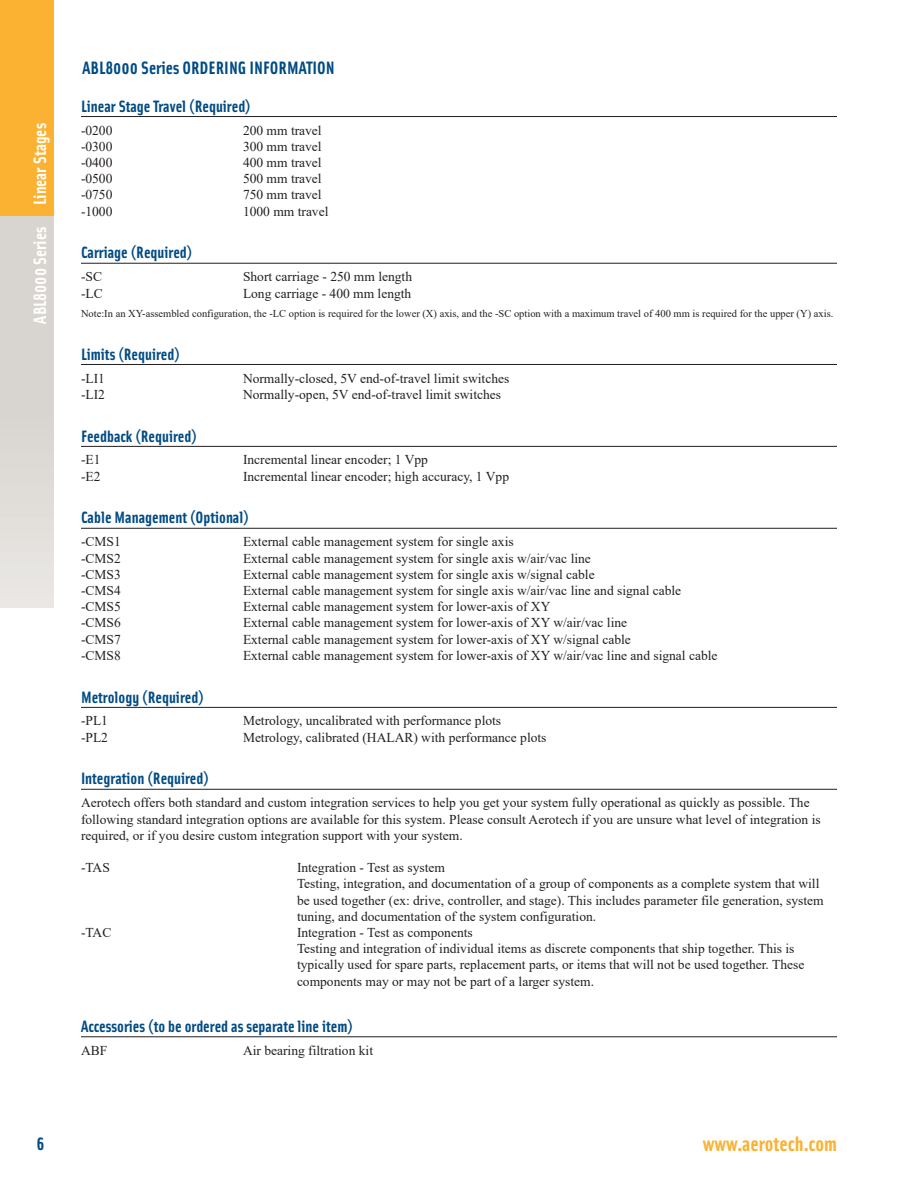
<style>
.page{position:relative;width:918px;height:1188px;background:#fff}
.page>*{position:absolute;margin:0;border:0;box-sizing:border-box;transform-origin:0 0}
.t1{font:700 21px "Solex OT";color:#fbb131}
.t2{font:700 18px "Solex OT";color:#004b84}
.t3{font:700 18px "Solex OT";color:#fff}
.t4{font:700 16.5px "Solex OT";color:#004b84}
.t5{font:13.5px/16.2px "Times New Roman";color:#231f20}
.t6{font:10.5px "Times New Roman";color:#231f20}
</style>
<div class="page">
<div style="left:0;top:216px;width:54px;height:391px;background:linear-gradient(to bottom,#d3cfc9,#e6e3e0)"></div>
<div style="left:0;top:0;width:54px;height:216px;background:#fbb131"></div>
<hr style="left:81px;top:116px;width:756px;height:1px;background:#231f20">
<hr style="left:81px;top:263px;width:756px;height:1px;background:#231f20">
<hr style="left:81px;top:364px;width:756px;height:1px;background:#231f20">
<hr style="left:81px;top:446px;width:756px;height:1px;background:#231f20">
<hr style="left:81px;top:528px;width:756px;height:1px;background:#231f20">
<hr style="left:81px;top:707px;width:756px;height:1px;background:#231f20">
<hr style="left:81px;top:789px;width:756px;height:1px;background:#231f20">
<hr style="left:81px;top:1036px;width:756px;height:1px;background:#231f20">
<h2 class="t3" style="left:28px;top:205px;width:84px;rotate:-90deg">Linear Stages</h2>
<h2 class="t3" style="left:28px;top:324px;width:98px;rotate:-90deg">ABL8000 Series</h2>
<h2 class="t2" style="left:82px;top:56px;width:254px">ABL8000 Series ORDERING INFORMATION</h2>
<p class="t4" style="left:81px;top:95px;width:171px">Linear Stage Travel (Required)</p>
<p class="t5" style="left:81px;top:122px;width:33px">-0200</p>
<p class="t5" style="left:243px;top:122px;width:80px">200 mm travel</p>
<p class="t5" style="left:81px;top:138px;width:33px">-0300</p>
<p class="t5" style="left:243px;top:138px;width:80px">300 mm travel</p>
<p class="t5" style="left:81px;top:154px;width:33px">-0400</p>
<p class="t5" style="left:243px;top:154px;width:80px">400 mm travel</p>
<p class="t5" style="left:81px;top:170px;width:33px">-0500</p>
<p class="t5" style="left:243px;top:170px;width:80px">500 mm travel</p>
<p class="t5" style="left:81px;top:186px;width:33px">-0750</p>
<p class="t5" style="left:243px;top:186px;width:80px">750 mm travel</p>
<p class="t5" style="left:81px;top:203px;width:33px">-1000</p>
<p class="t5" style="left:243px;top:203px;width:87px">1000 mm travel</p>
<p class="t4" style="left:81px;top:242px;width:113px">Carriage (Required)</p>
<p class="t5" style="left:81px;top:268px;width:23px">-SC</p>
<p class="t5" style="left:243px;top:268px;width:171px">Short carriage - 250 mm length</p>
<p class="t5" style="left:81px;top:284px;width:23px">-LC</p>
<p class="t5" style="left:243px;top:284px;width:170px">Long carriage - 400 mm length</p>
<p class="t6" style="left:81px;top:306px;width:754px">Note:In an XY-assembled configuration, the -LC option is required for the lower (X) axis, and the -SC option with a maximum travel of 400 mm is required for the upper (Y) axis.</p>
<p class="t4" style="left:81px;top:343px;width:100px">Limits (Required)</p>
<p class="t5" style="left:81px;top:370px;width:25px">-LI1</p>
<p class="t5" style="left:243px;top:370px;width:268px">Normally-closed, 5V end-of-travel limit switches</p>
<p class="t5" style="left:81px;top:386px;width:25px">-LI2</p>
<p class="t5" style="left:243px;top:386px;width:260px">Normally-open, 5V end-of-travel limit switches</p>
<p class="t4" style="left:81px;top:425px;width:117px">Feedback (Required)</p>
<p class="t5" style="left:81px;top:451px;width:21px">-E1</p>
<p class="t5" style="left:243px;top:451px;width:186px">Incremental linear encoder; 1 Vpp</p>
<p class="t5" style="left:81px;top:468px;width:21px">-E2</p>
<p class="t5" style="left:243px;top:468px;width:268px">Incremental linear encoder; high accuracy, 1 Vpp</p>
<p class="t4" style="left:81px;top:507px;width:169px">Cable Management (Optional)</p>
<p class="t5" style="left:81px;top:533px;width:41px">-CMS1</p>
<p class="t5" style="left:243px;top:533px;width:272px">External cable management system for single axis</p>
<p class="t5" style="left:81px;top:550px;width:41px">-CMS2</p>
<p class="t5" style="left:243px;top:550px;width:349px">External cable management system for single axis w/air/vac line</p>
<p class="t5" style="left:81px;top:566px;width:41px">-CMS3</p>
<p class="t5" style="left:243px;top:566px;width:353px">External cable management system for single axis w/signal cable</p>
<p class="t5" style="left:81px;top:582px;width:41px">-CMS4</p>
<p class="t5" style="left:243px;top:582px;width:440px">External cable management system for single axis w/air/vac line and signal cable</p>
<p class="t5" style="left:81px;top:598px;width:41px">-CMS5</p>
<p class="t5" style="left:243px;top:598px;width:309px">External cable management system for lower-axis of XY</p>
<p class="t5" style="left:81px;top:614px;width:41px">-CMS6</p>
<p class="t5" style="left:243px;top:614px;width:386px">External cable management system for lower-axis of XY w/air/vac line</p>
<p class="t5" style="left:81px;top:631px;width:41px">-CMS7</p>
<p class="t5" style="left:243px;top:631px;width:389px">External cable management system for lower-axis of XY w/signal cable</p>
<p class="t5" style="left:81px;top:647px;width:41px">-CMS8</p>
<p class="t5" style="left:243px;top:647px;width:476px">External cable management system for lower-axis of XY w/air/vac line and signal cable</p>
<p class="t4" style="left:81px;top:686px;width:124px">Metrology (Required)</p>
<p class="t5" style="left:81px;top:712px;width:28px">-PL1</p>
<p class="t5" style="left:243px;top:712px;width:260px">Metrology, uncalibrated with performance plots</p>
<p class="t5" style="left:81px;top:729px;width:28px">-PL2</p>
<p class="t5" style="left:243px;top:729px;width:305px">Metrology, calibrated (HALAR) with performance plots</p>
<p class="t4" style="left:81px;top:768px;width:129px">Integration (Required)</p>
<p class="t5" style="left:81px;top:794px;width:741px">Aerotech offers both standard and custom integration services to help you get your system fully operational as quickly as possible. The following standard integration options are available for this system. Please consult Aerotech if you are unsure what level of integration is required, or if you desire custom integration support with your system.</p>
<p class="t5" style="left:81px;top:859px;width:30px">-TAS</p>
<p class="t5" style="left:297px;top:859px;width:528px">Integration - Test as system<br>Testing, integration, and documentation of a group of components as a complete system that will be used together (ex: drive, controller, and stage). This includes parameter file generation, system tuning, and documentation of the system configuration.</p>
<p class="t5" style="left:81px;top:924px;width:32px">-TAC</p>
<p class="t5" style="left:297px;top:924px;width:509px">Integration - Test as components<br>Testing and integration of individual items as discrete components that ship together. This is typically used for spare parts, replacement parts, or items that will not be used together. These components may or may not be part of a larger system.</p>
<p class="t4" style="left:81px;top:1015px;width:274px">Accessories (to be ordered as separate line item)</p>
<p class="t5" style="left:81px;top:1042px;width:28px">ABF</p>
<p class="t5" style="left:243px;top:1042px;width:132px">Air bearing filtration kit</p>
<h2 class="t2" style="left:36px;top:1132px;width:9px">6</h2>
<h1 class="t1" style="left:703px;top:1130px;width:136px">www.aerotech.com</h1>
</div>
